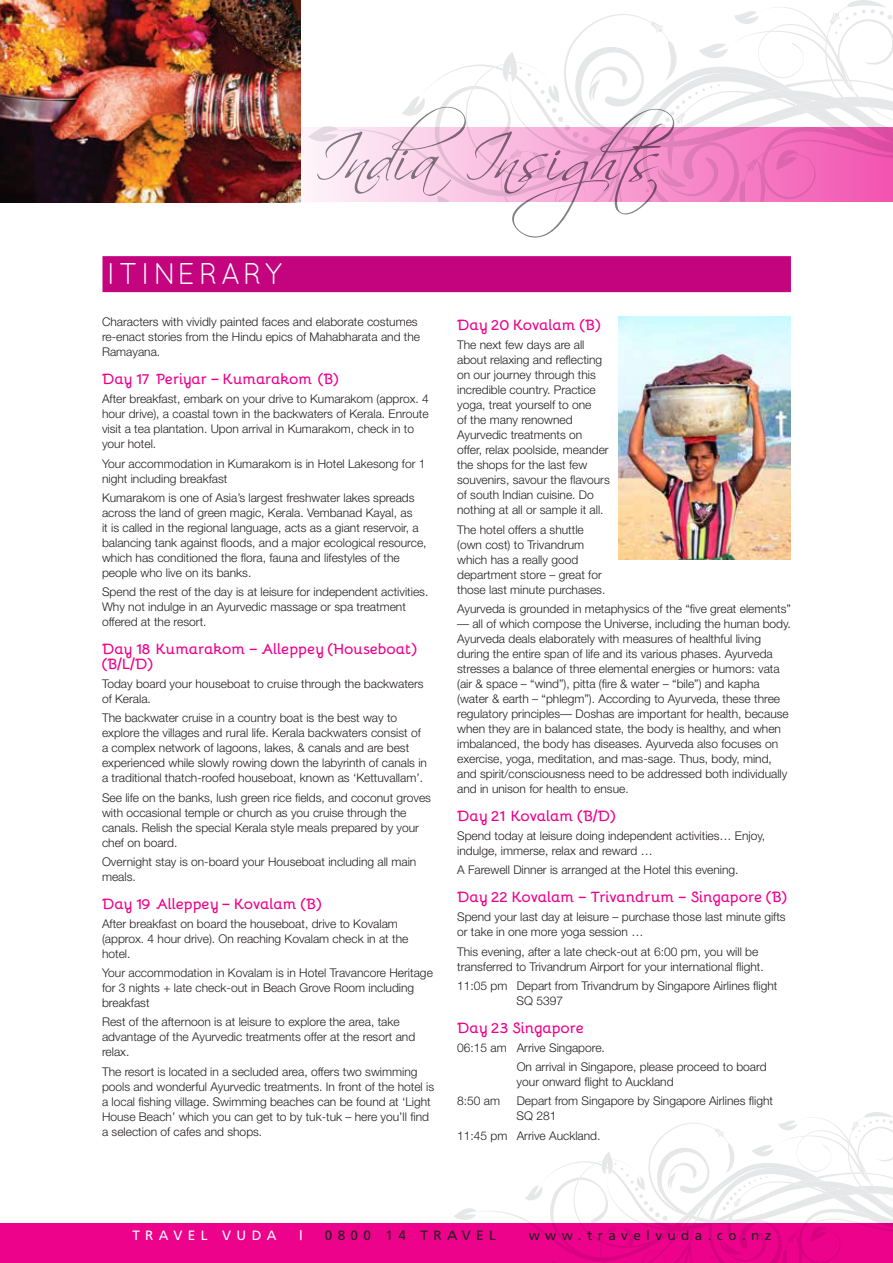
<style>
.page{position:relative;width:893px;height:1263px;background:#fff}
.page>*{position:absolute;margin:0;border:0;box-sizing:border-box;transform-origin:0 0}
.t1{font:63px "Scriptina";letter-spacing:-.065em;color:#808285}
.t2{font:30px "Quicksand";letter-spacing:.1em;color:#fff}
.Text{font:700 15px/15px "Bellota";letter-spacing:-.02em;color:#ed028c}
.t3{font:13.5px "Frutiger";letter-spacing:.4em;color:#231f20}
.t4{font:13.5px "Frutiger";letter-spacing:.4em;color:#fff}
.t5{font:13.5px "Trade Gothic Bold Cond Twenty";color:#fff}
.Text-2{font:300 12px/15px "Helvetica Neue";color:#231f20}
</style>
<div class="page">
<div style="left:0;top:1224px;width:893px;height:39px;background:#ed028c"></div>
<svg style="left:453px;top:1112px;width:440px;height:151px"></svg>
<svg style="left:308px;top:0;width:585px;height:202px"></svg>
<img style="left:0;top:0;width:300px;height:203px">
<div style="left:102px;top:256px;width:689px;height:36px;background:#c4047f"></div>
<img style="left:619px;top:317px;width:172px;height:242px">
<h1 class="t1" style="left:315px;top:121px;width:361px">India Insights</h1>
<p class="t2" style="left:107px;top:256px;width:177px">ITINERARY</p>
<p class="Text-2" style="left:102px;top:314px;width:320px">Characters with vividly painted faces and elaborate costumes re-enact stories from the Hindu epics of Mahabharata and the<br>Ramayana.</p>
<p class="Text" style="left:102px;top:370px;width:238px">Day 17 Periyar – Kumarakom (B)</p>
<p class="Text-2" style="left:102px;top:391px;width:328px">After breakfast, embark on your drive to Kumarakom (approx. 4 hour drive), a coastal town in the backwaters of Kerala. Enroute visit a tea plantation. Upon arrival in Kumarakom, check in to your hotel.</p>
<p class="Text-2" style="left:102px;top:455px;width:325px">Your accommodation in Kumarakom is in Hotel Lakesong for 1 night including breakfast</p>
<p class="Text-2" style="left:102px;top:490px;width:326px">Kumarakom is one of Asia’s largest freshwater lakes spreads across the land of green magic, Kerala. Vembanad Kayal, as<br>it is called in the regional language, acts as a giant reservoir, a balancing tank against floods, and a major ecological resource, which has conditioned the flora, fauna and lifestyles of the people who live on its banks.</p>
<p class="Text-2" style="left:102px;top:584px;width:328px">Spend the rest of the day is at leisure for independent activities.<br>Why not indulge in an Ayurvedic massage or spa treatment offered at the resort.</p>
<p class="Text" style="left:102px;top:640px;width:316px">Day 18 Kumarakom – Alleppey (Houseboat) (B/L/D)</p>
<p class="Text-2" style="left:102px;top:676px;width:323px">Today board your houseboat to cruise through the backwaters of Kerala.</p>
<p class="Text-2" style="left:102px;top:710px;width:326px">The backwater cruise in a country boat is the best way to explore the villages and rural life. Kerala backwaters consist of a complex network of lagoons, lakes, &amp; canals and are best experienced while slowly rowing down the labyrinth of canals in a traditional thatch-roofed houseboat, known as ‘Kettuvallam’.</p>
<p class="Text-2" style="left:102px;top:789px;width:331px">See life on the banks, lush green rice fields, and coconut groves with occasional temple or church as you cruise through the canals. Relish the special Kerala style meals prepared by your chef on board.</p>
<p class="Text-2" style="left:102px;top:854px;width:316px">Overnight stay is on-board your Houseboat including all main meals.</p>
<p class="Text" style="left:102px;top:894px;width:221px">Day 19 Alleppey – Kovalam (B)</p>
<p class="Text-2" style="left:102px;top:916px;width:308px">After breakfast on board the houseboat, drive to Kovalam (approx. 4 hour drive). On reaching Kovalam check in at the hotel.</p>
<p class="Text-2" style="left:102px;top:965px;width:332px">Your accommodation in Kovalam is in Hotel Travancore Heritage for 3 nights + late check-out in Beach Grove Room including breakfast</p>
<p class="Text-2" style="left:102px;top:1014px;width:315px">Rest of the afternoon is at leisure to explore the area, take advantage of the Ayurvedic treatments offer at the resort and relax.</p>
<p class="Text-2" style="left:102px;top:1063px;width:334px">The resort is located in a secluded area, offers two swimming pools and wonderful Ayurvedic treatments. In front of the hotel is a local fishing village. Swimming beaches can be found at ‘Light House Beach’ which you can get to by tuk-tuk – here you’ll find a selection of cafes and shops.</p>
<p class="Text" style="left:457px;top:316px;width:145px">Day 20 Kovalam (B)</p>
<p class="Text-2" style="left:457px;top:337px;width:154px">The next few days are all about relaxing and reflecting on our journey through this incredible country. Practice yoga, treat yourself to one<br>of the many renowned<br>Ayurvedic treatments on offer, relax poolside, meander the shops for the last few souvenirs, savour the flavours of south Indian cuisine. Do nothing at all or sample it all.</p>
<p class="Text-2" style="left:457px;top:522px;width:150px">The hotel offers a shuttle (own cost) to Trivandrum which has a really good department store – great for those last minute purchases.</p>
<p class="Text-2" style="left:457px;top:601px;width:335px">Ayurveda is grounded in metaphysics of the “five great elements”</p>
<p class="Text-2" style="left:457px;top:616px;width:335px">— all of which compose the Universe, including the human body.<br>Ayurveda deals elaborately with measures of healthful living during the entire span of life and its various phases. Ayurveda stresses a balance of three elemental energies or humors: vata (air &amp; space – “wind”), pitta (fire &amp; water – “bile”) and kapha (water &amp; earth – “phlegm”). According to Ayurveda, these three regulatory principles— Doshas are important for health, because when they are in balanced state, the body is healthy, and when imbalanced, the body has diseases. Ayurveda also focuses on exercise, yoga, meditation, and mas-sage. Thus, body, mind, and spirit/consciousness need to be addressed both individually and in unison for health to ensue.</p>
<p class="Text" style="left:457px;top:807px;width:160px">Day 21 Kovalam (B/D)</p>
<p class="Text-2" style="left:457px;top:828px;width:310px">Spend today at leisure doing independent activities… Enjoy, indulge, immerse, relax and reward …</p>
<p class="Text-2" style="left:457px;top:862px;width:283px">A Farewell Dinner is arranged at the Hotel this evening.</p>
<p class="Text" style="left:457px;top:888px;width:331px">Day 22 Kovalam – Trivandrum – Singapore (B)</p>
<p class="Text-2" style="left:457px;top:909px;width:330px">Spend your last day at leisure – purchase those last minute gifts or take in one more yoga session …</p>
<p class="Text-2" style="left:457px;top:943px;width:308px">This evening, after a late check-out at 6:00 pm, you will be transferred to Trivandrum Airport for your international flight.</p>
<p class="Text-2" style="left:517px;top:978px;width:262px;text-indent:-60px">11:05 pm Depart from Trivandrum by Singapore Airlines flight<br>SQ 5397</p>
<p class="Text" style="left:457px;top:1018px;width:128px">Day 23 Singapore</p>
<p class="Text-2" style="left:457px;top:1040px;width:149px">06:15 am Arrive Singapore.</p>
<p class="Text-2" style="left:517px;top:1059px;width:251px">On arrival in Singapore, please proceed to board your onward flight to Auckland</p>
<p class="Text-2" style="left:457px;top:1093px;width:44px">8:50 am</p>
<p class="Text-2" style="left:517px;top:1093px;width:258px">Depart from Singapore by Singapore Airlines flight<br>SQ 281</p>
<p class="Text-2" style="left:457px;top:1127px;width:145px">11:45 pm Arrive Auckland.</p>
<p class="t4" style="left:132px;top:1227px;width:146px">TRAVEL VUDA</p>
<p class="t5" style="left:300px;top:1227px;width:4px">|</p>
<p class="t3" style="left:325px;top:1227px;width:173px">0800 14 TRAVEL</p>
<p class="t3" style="left:529px;top:1227px;width:244px">www.travelvuda.co.nz</p>
</div>
